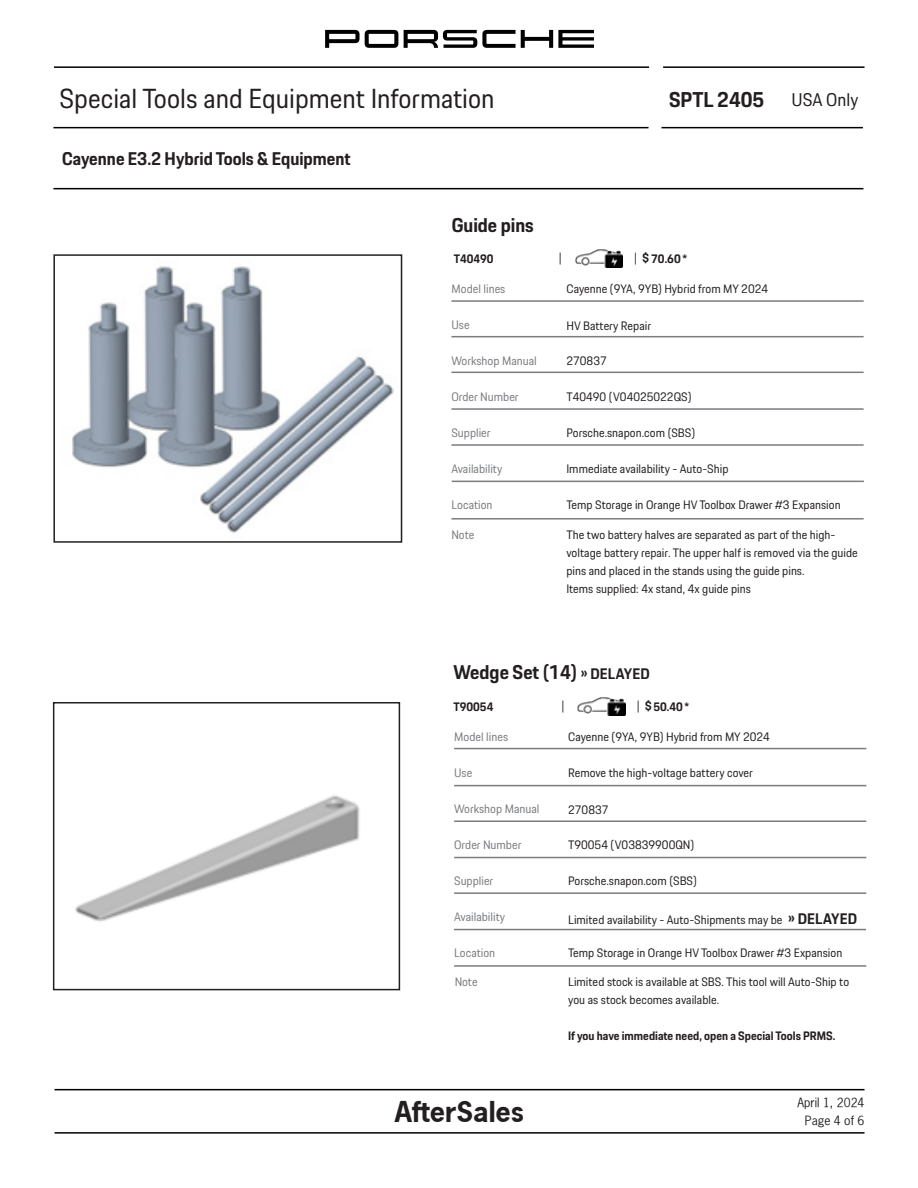
<style>
.page{position:relative;width:918px;height:1188px;background:#fff}
.page>*{position:absolute;margin:0;border:0;box-sizing:border-box;transform-origin:0 0}
.t1{font:27px "Porsche Next";color:#231f20}
.t2{font:700 27px "Porsche News Gothic";color:#231f20}
.t3{font:700 21px "Porsche Next";color:#231f20}
.t4{font:700 19.5px "Porsche Next";color:#231f20}
.t5{font:700 18px "Porsche Next";color:#231f20}
.t6{font:18px "Porsche Next";color:#231f20}
.t7{font:12px/18px "Porsche Next";color:#231f20}
.t8{font:12px "Porsche Next";color:#7a7c7f}
.t9{font:700 12px "Porsche Next";color:#231f20}
.t10{font:12px/18px "Porsche News Gothic";color:#231f20;text-align:right}
.s1{font-weight:700}
.s2{font-size:15px}
.s3{font-weight:700;font-size:15px}
.s4{font-weight:400}
</style>
<div class="page">
<hr style="left:55px;top:1089px;width:810px;height:1px;background:#000">
<hr style="left:55px;top:1132px;width:810px;height:2px;background:#000">
<svg style="left:325px;top:30px;width:269px;height:18px"></svg>
<hr style="left:54px;top:66px;width:595px;height:2px;background:#000">
<hr style="left:53px;top:188px;width:810px;height:1px;background:#000">
<hr style="left:663px;top:66px;width:202px;height:2px;background:#000">
<hr style="left:53px;top:127px;width:596px;height:1px;background:#000">
<hr style="left:662px;top:127px;width:201px;height:1px;background:#000">
<hr style="left:451px;top:300px;width:413px;height:2px;background:#7a7c7f">
<hr style="left:451px;top:336px;width:413px;height:1px;background:#7a7c7f">
<hr style="left:451px;top:372px;width:413px;height:1px;background:#7a7c7f">
<hr style="left:451px;top:408px;width:413px;height:2px;background:#7a7c7f">
<hr style="left:451px;top:444px;width:413px;height:2px;background:#7a7c7f">
<hr style="left:451px;top:518px;width:413px;height:2px;background:#7a7c7f">
<hr style="left:454px;top:748px;width:412px;height:1px;background:#7a7c7f">
<hr style="left:454px;top:785px;width:412px;height:1px;background:#7a7c7f">
<hr style="left:454px;top:820px;width:412px;height:2px;background:#7a7c7f">
<hr style="left:454px;top:857px;width:412px;height:1px;background:#7a7c7f">
<hr style="left:454px;top:892px;width:412px;height:2px;background:#7a7c7f">
<hr style="left:454px;top:965px;width:412px;height:2px;background:#7a7c7f">
<hr style="left:452px;top:481px;width:412px;height:1px;background:#7a7c7f">
<hr style="left:454px;top:929px;width:412px;height:1px;background:#7a7c7f">
<div style="left:53px;top:254px;width:349px;height:289px;border:2px solid #231f20"></div>
<div style="left:53px;top:702px;width:347px;height:288px;border:2px solid #231f20"></div>
<img style="left:75px;top:795px;width:285px;height:127px">
<img style="left:577px;top:697px;width:48px;height:18px">
<img style="left:72px;top:266px;width:322px;height:267px">
<img style="left:575px;top:249px;width:48px;height:18px">
<h1 class="t1" style="left:59px;top:80px;width:437px">Special Tools and Equipment Information</h1>
<h3 class="t6" style="left:792px;top:88px;width:68px">USA Only</h3>
<h2 class="t3" style="left:669px;top:86px;width:97px">SPTL 2405</h2>
<h3 class="t5" style="left:62px;top:147px;width:290px">Cayenne E3.2 Hybrid Tools &amp; Equipment</h3>
<p class="t4" style="left:452px;top:212px;width:84px">Guide pins</p>
<p class="t7" style="left:559px;top:248px;width:5px">|</p>
<p class="t7" style="left:634px;top:248px;width:17px">| <span class="s1">$</span></p>
<p class="t9" style="left:454px;top:251px;width:41px">T40490</p>
<p class="t9" style="left:651px;top:251px;width:37px">70.60 *</p>
<p class="t8" style="left:451px;top:281px;width:56px">Model lines</p>
<p class="t8" style="left:451px;top:317px;width:20px">Use</p>
<p class="t8" style="left:451px;top:353px;width:87px">Workshop Manual</p>
<p class="t8" style="left:451px;top:389px;width:69px">Order Number</p>
<p class="t8" style="left:451px;top:425px;width:41px">Supplier</p>
<p class="t8" style="left:451px;top:461px;width:53px">Availability</p>
<p class="t8" style="left:451px;top:497px;width:43px">Location</p>
<p class="t8" style="left:451px;top:527px;width:24px">Note</p>
<p class="t7" style="left:566px;top:280px;width:203px">Cayenne (9YA, 9YB) Hybrid from MY 2024</p>
<p class="t7" style="left:566px;top:317px;width:86px">HV Battery Repair</p>
<p class="t7" style="left:566px;top:351px;width:42px">270837</p>
<p class="t7" style="left:566px;top:388px;width:126px">T40490 (V04025022QS)</p>
<p class="t7" style="left:566px;top:423px;width:130px">Porsche.snapon.com (SBS)</p>
<p class="t7" style="left:566px;top:459px;width:163px">Immediate availability - Auto-Ship</p>
<p class="t7" style="left:566px;top:496px;width:276px">Temp Storage in Orange HV Toolbox Drawer #3 Expansion</p>
<p class="t7" style="left:566px;top:526px;width:293px">The two battery halves are separated as part of the high&shy;voltage battery repair. The upper half is removed via the guide pins and placed in the stands using the guide pins.<br>Items supplied: 4x stand, 4x guide pins</p>
<p class="t4" style="left:453px;top:659px;width:198px">Wedge Set (14) <span class="s2">» DELAYED</span></p>
<p class="t9" style="left:453px;top:698px;width:41px">T90054</p>
<p class="t7" style="left:568px;top:728px;width:203px">Cayenne (9YA, 9YB) Hybrid from MY 2024</p>
<p class="t7" style="left:568px;top:764px;width:186px">Remove the high-voltage battery cover</p>
<p class="t7" style="left:568px;top:800px;width:42px">270837</p>
<p class="t7" style="left:568px;top:836px;width:128px">T90054 (V03839900QN)</p>
<p class="t7" style="left:568px;top:872px;width:130px">Porsche.snapon.com (SBS)</p>
<p class="t7" style="left:568px;top:911px;width:290px">Limited availability - Auto-Shipments may be <span class="s3">» DELAYED</span></p>
<p class="t7" style="left:568px;top:944px;width:276px">Temp Storage in Orange HV Toolbox Drawer #3 Expansion</p>
<p class="t7" style="left:568px;top:973px;width:282px">Limited stock is available at SBS. This tool will Auto-Ship to you as stock becomes available.</p>
<p class="t9" style="left:568px;top:1028px;width:269px">If you have immediate need, open a Special Tools PRMS.</p>
<p class="t7" style="left:561px;top:697px;width:5px">|</p>
<p class="t9" style="left:636px;top:698px;width:54px"><span class="s4">|</span> $50.40 *</p>
<p class="t8" style="left:454px;top:729px;width:56px">Model lines</p>
<p class="t8" style="left:454px;top:765px;width:20px">Use</p>
<p class="t8" style="left:454px;top:801px;width:87px">Workshop Manual</p>
<p class="t8" style="left:454px;top:837px;width:69px">Order Number</p>
<p class="t8" style="left:454px;top:873px;width:41px">Supplier</p>
<p class="t8" style="left:454px;top:909px;width:53px">Availability</p>
<p class="t8" style="left:454px;top:945px;width:43px">Location</p>
<p class="t8" style="left:455px;top:974px;width:24px">Note</p>
<h1 class="t2" style="left:395px;top:1094px;width:131px">AfterSales</h1>
<p class="t10" style="left:798px;top:1093px;width:69px">April 1, 2024<br>Page 4 of 6</p>
</div>
